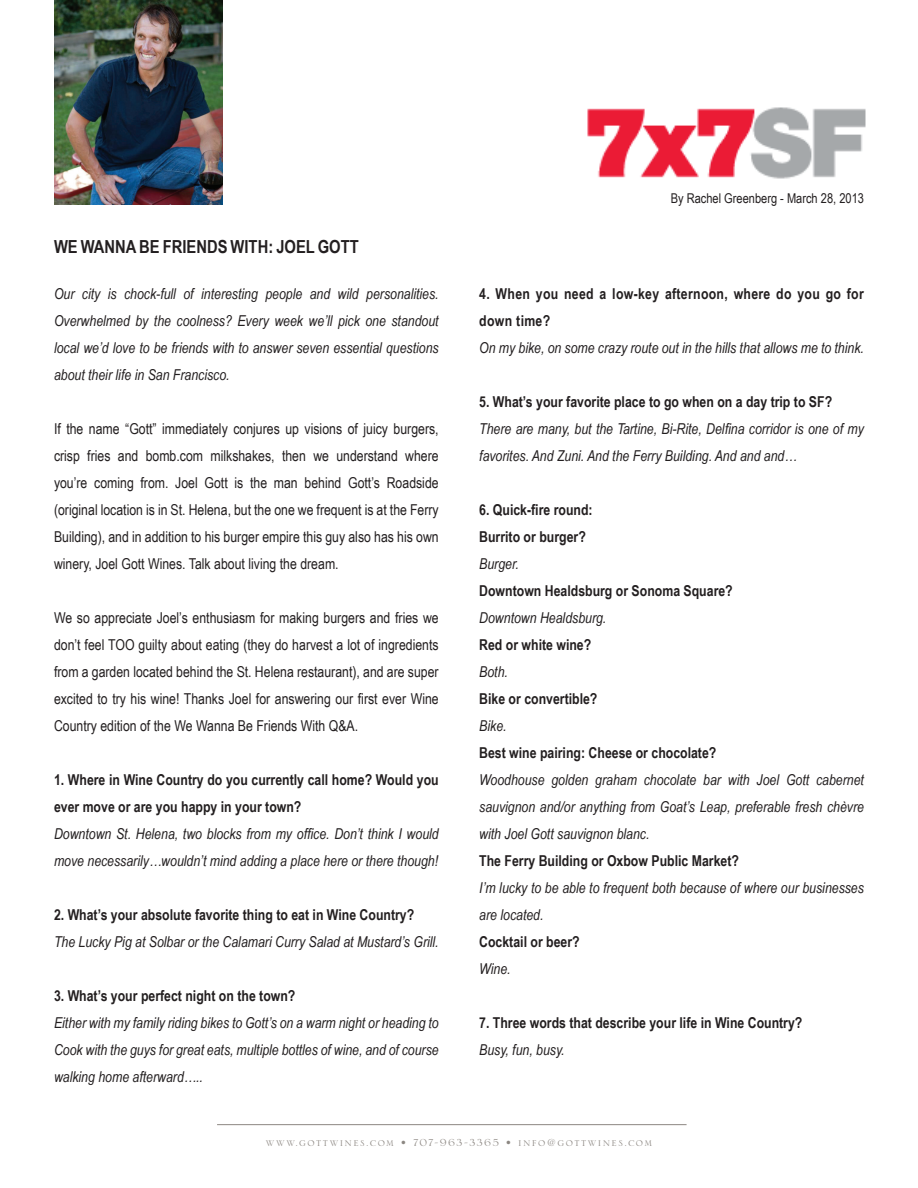
<style>
.page{position:relative;width:918px;height:1188px;background:#fff}
.page>*{position:absolute;margin:0;border:0;box-sizing:border-box;transform-origin:0 0}
.t1{font:700 18px "Arial Narrow";color:#231f20}
.t2{font:italic 15px/27px "Arial Narrow";color:#231f20;text-align:justify}
.t3{font:15px/27px "Arial Narrow";color:#231f20;text-align:justify}
.t4{font:700 15px/27px "Arial Narrow";color:#231f20}
.t5{font:700 15px/27px "Arial Narrow";letter-spacing:.02em;color:#231f20}
.t6{font:13.5px "Serlio LH";letter-spacing:.1em;color:#8c8782}
.t7{font:13.5px "Arial Narrow";color:#231f20}
</style>
<div class="page">
<hr style="left:217px;top:1124px;width:470px;height:1px;background:#8c8782">
<img style="left:54px;top:0;width:168px;height:204px">
<img style="left:587px;top:107px;width:279px;height:72px">
<p class="t1" style="left:54px;top:233px;width:306px">We Wanna Be Friends With: Joel Gott</p>
<p class="t2" style="left:54px;top:280px;width:386px">Our city is chock-full of interesting people and wild personalities.<br>Overwhelmed by the coolness? Every week we’ll pick one standout local we’d love to be friends with to answer seven essential questions about their life in San Francisco.</p>
<p class="t3" style="left:54px;top:415px;width:386px">If the name “Gott” immediately conjures up visions of juicy burgers, crisp fries and bomb.com milkshakes, then we understand where you’re coming from. Joel Gott is the man behind Gott’s Roadside (original location is in St. Helena, but the one we frequent is at the Ferry Building), and in addition to his burger empire this guy also has his own winery, Joel Gott Wines. Talk about living the dream.</p>
<p class="t3" style="left:54px;top:604px;width:386px">We so appreciate Joel’s enthusiasm for making burgers and fries we don’t feel TOO guilty about eating (they do harvest a lot of ingredients from a garden located behind the St. Helena restaurant), and are super excited to try his wine! Thanks Joel for answering our first ever Wine Country edition of the We Wanna Be Friends With Q&amp;A.</p>
<p class="t4" style="left:54px;top:766px;width:386px">1. Where in Wine Country do you currently call home? Would you ever move or are you happy in your town?</p>
<p class="t2" style="left:54px;top:820px;width:386px">Downtown St. Helena, two blocks from my office. Don’t think I would move necessarily…wouldn’t mind adding a place here or there though!</p>
<p class="t4" style="left:54px;top:901px;width:362px">2. What’s your absolute favorite thing to eat in Wine Country?</p>
<p class="t2" style="left:54px;top:928px;width:386px">The Lucky Pig at Solbar or the Calamari Curry Salad at Mustard’s Grill.</p>
<p class="t4" style="left:54px;top:982px;width:243px">3. What’s your perfect night on the town?</p>
<p class="t2" style="left:54px;top:1009px;width:386px">Either with my family riding bikes to Gott’s on a warm night or heading to Cook with the guys for great eats, multiple bottles of wine, and of course walking home afterward…..</p>
<p class="t7" style="left:671px;top:188px;width:195px">By Rachel Greenberg - March 28, 2013</p>
<p class="t5" style="left:479px;top:280px;width:386px">4. When you need a low-key afternoon, where do you go for down time?</p>
<p class="t2" style="left:479px;top:334px;width:386px">On my bike, on some crazy route out in the hills that allows me to think.</p>
<p class="t4" style="left:479px;top:388px;width:354px">5. What’s your favorite place to go when on a day trip to SF?</p>
<p class="t2" style="left:479px;top:415px;width:386px">There are many, but the Tartine, Bi-Rite, Delfina corridor is one of my favorites. And Zuni. And the Ferry Building. And and and…</p>
<p class="t4" style="left:479px;top:496px;width:115px">6. Quick-fire round:<br>Burrito or burger?</p>
<p class="t2" style="left:479px;top:550px;width:41px">Burger.</p>
<p class="t4" style="left:479px;top:577px;width:255px">Downtown Healdsburg or Sonoma Square?</p>
<p class="t2" style="left:479px;top:604px;width:129px">Downtown Healdsburg.</p>
<p class="t4" style="left:479px;top:631px;width:114px">Red or white wine?</p>
<p class="t2" style="left:479px;top:658px;width:30px">Both.</p>
<p class="t4" style="left:479px;top:685px;width:120px">Bike or convertible?</p>
<p class="t2" style="left:479px;top:712px;width:29px">Bike.</p>
<p class="t4" style="left:479px;top:739px;width:239px">Best wine pairing: Cheese or chocolate?</p>
<p class="t2" style="left:479px;top:766px;width:386px">Woodhouse golden graham chocolate bar with Joel Gott cabernet sauvignon and/or anything from Goat’s Leap, preferable fresh chèvre with Joel Gott sauvignon blanc.</p>
<p class="t4" style="left:479px;top:847px;width:261px">The Ferry Building or Oxbow Public Market?</p>
<p class="t2" style="left:479px;top:874px;width:386px">I’m lucky to be able to frequent both because of where our businesses are located.</p>
<p class="t4" style="left:479px;top:928px;width:102px">Cocktail or beer?</p>
<p class="t2" style="left:479px;top:955px;width:33px">Wine.</p>
<p class="t4" style="left:479px;top:1009px;width:325px">7. Three words that describe your life in Wine Country?</p>
<p class="t2" style="left:479px;top:1036px;width:87px">Busy, fun, busy.</p>
<p class="t6" style="left:266px;top:1136px;width:388px">www.gottwines.com • 707-963-3365 • info@gottwines.com</p>
</div>
